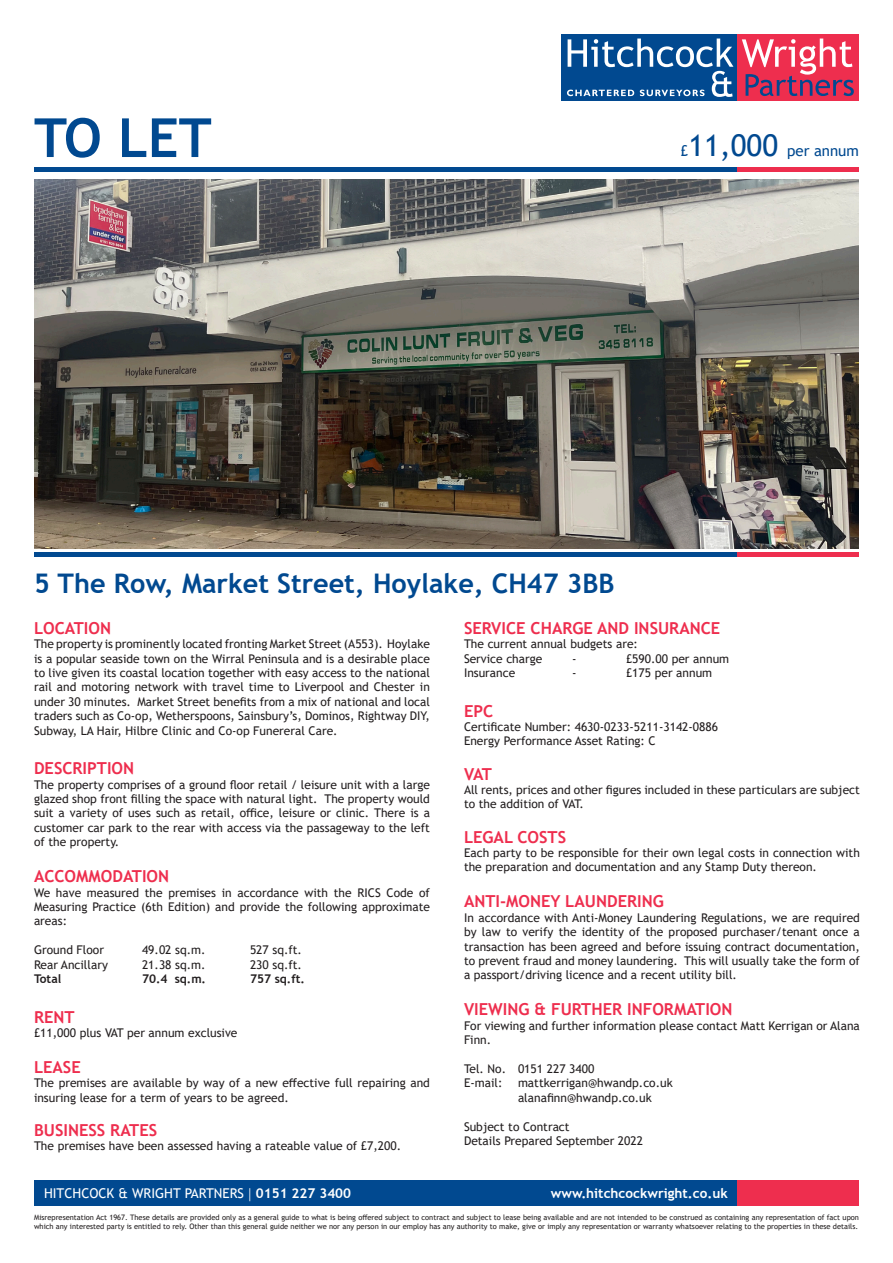
<style>
.page{position:relative;width:893px;height:1263px;background:#fff}
.page>*{position:absolute;margin:0;border:0;box-sizing:border-box;transform-origin:0 0}
.t1{font:700 54px "Trebuchet MS";color:#014990}
.t2{font:700 27px "Trebuchet MS";color:#014990}
.t3{font:700 16.5px "Trebuchet MS";color:#ee2e4e}
.t4{font:15px "Trebuchet MS";color:#014990}
.t5{font:13.5px "Trebuchet MS";color:#fff}
.t6{font:700 13.5px "Trebuchet MS";color:#fff}
.t7{font:12px/14.4px "Trebuchet MS";color:#231f20;text-align:justify}
.t8{font:700 12px "Trebuchet MS";color:#231f20}
.t9{font:7.5px/9px "Trebuchet MS";color:#231f20}
.s1{font-size:30px}
.s2{font-size:15.75px}
.s3{font-weight:700}
</style>
<div class="page">
<div style="left:561px;top:34px;width:178px;height:67px;background:#014990"></div>
<div style="left:738px;top:34px;width:121px;height:67px;background:#ee2e4e"></div>
<svg style="left:742px;top:39px;width:112px;height:57px"></svg>
<svg style="left:567px;top:39px;width:166px;height:58px"></svg>
<div style="left:34px;top:1180px;width:825px;height:25px;background:#014990"></div>
<div style="left:738px;top:1180px;width:121px;height:25px;background:#ee2e4e"></div>
<div style="left:34px;top:167px;width:825px;height:5px;background:#014990"></div>
<div style="left:738px;top:167px;width:121px;height:5px;background:#ee2e4e"></div>
<hr style="left:34px;top:553px;width:825px;height:4px;background:#014990">
<hr style="left:738px;top:553px;width:121px;height:4px;background:#ee2e4e">
<img style="left:34px;top:179px;width:825px;height:370px">
<p class="t1" style="left:34px;top:104px;width:179px">TO LET</p>
<p class="t4" style="left:681px;top:141px;width:180px">£<span class="s1">11,000</span> per annum</p>
<p class="t2" style="left:34px;top:567px;width:582px">5 The Row, Market Street, Hoylake, CH47 3BB</p>
<p class="t3" style="left:34px;top:617px;width:78px">LOCATION</p>
<p class="t7" style="left:34px;top:637px;width:397px">The property is prominently located fronting Market Street (A553). Hoylake is a popular seaside town on the Wirral Peninsula and is a desirable place to live given its coastal location together with easy access to the national rail and motoring network with travel time to Liverpool and Chester in under 30 minutes. Market Street benefits from a mix of national and local traders such as Co-op, Wetherspoons, Sainsbury’s, Dominos, Rightway DIY, Subway, LA Hair, Hilbre Clinic and Co-op Funereral Care.</p>
<p class="t3" style="left:34px;top:758px;width:102px">DESCRIPTION</p>
<p class="t7" style="left:34px;top:777px;width:397px">The property comprises of a ground floor retail / leisure unit with a large glazed shop front filling the space with natural light. The property would suit a variety of uses such as retail, office, leisure or clinic. There is a customer car park to the rear with access via the passageway to the left of the property.</p>
<p class="t3" style="left:34px;top:866px;width:137px">ACCOMMODATION</p>
<p class="t7" style="left:34px;top:885px;width:397px">We have measured the premises in accordance with the RICS Code of Measuring Practice (6th Edition) and provide the following approximate areas:</p>
<p class="t7" style="left:34px;top:943px;width:72px">Ground Floor</p>
<p class="t7" style="left:142px;top:943px;width:65px">49.02 sq.m.</p>
<p class="t7" style="left:250px;top:943px;width:54px">527 sq.ft.</p>
<p class="t7" style="left:34px;top:957px;width:75px">Rear Ancillary</p>
<p class="t7" style="left:142px;top:957px;width:65px">21.38 sq.m.</p>
<p class="t7" style="left:250px;top:957px;width:54px">230 sq.ft.</p>
<p class="t8" style="left:34px;top:971px;width:29px">Total</p>
<p class="t8" style="left:142px;top:971px;width:66px">70.4 sq.m.</p>
<p class="t8" style="left:250px;top:971px;width:56px">757 sq.ft.</p>
<p class="t3" style="left:34px;top:1006px;width:42px">RENT</p>
<p class="t7" style="left:34px;top:1025px;width:205px">£11,000 plus VAT per annum exclusive</p>
<p class="t3" style="left:34px;top:1057px;width:48px">LEASE</p>
<p class="t7" style="left:34px;top:1076px;width:397px">The premises are available by way of a new effective full repairing and insuring lease for a term of years to be agreed.</p>
<p class="t3" style="left:34px;top:1120px;width:125px">BUSINESS RATES</p>
<p class="t7" style="left:34px;top:1139px;width:369px">The premises have been assessed having a rateable value of £7,200.</p>
<p class="t3" style="left:464px;top:617px;width:258px">SERVICE CHARGE AND INSURANCE</p>
<p class="t7" style="left:464px;top:637px;width:175px">The current annual budgets are:</p>
<p class="t7" style="left:464px;top:651px;width:80px">Service charge</p>
<p class="t7" style="left:572px;top:651px;width:6px">-</p>
<p class="t7" style="left:626px;top:651px;width:105px">£590.00 per annum</p>
<p class="t7" style="left:464px;top:665px;width:53px">Insurance</p>
<p class="t7" style="left:572px;top:665px;width:6px">-</p>
<p class="t7" style="left:626px;top:665px;width:88px">£175 per annum</p>
<p class="t3" style="left:464px;top:700px;width:31px">EPC</p>
<p class="t7" style="left:464px;top:719px;width:256px">Certificate Number: 4630-0233-5211-3142-0886</p>
<p class="t7" style="left:464px;top:734px;width:193px">Energy Performance Asset Rating: C</p>
<p class="t3" style="left:464px;top:763px;width:30px">VAT</p>
<p class="t7" style="left:464px;top:782px;width:397px">All rents, prices and other figures included in these particulars are subject to the addition of VAT.</p>
<p class="t3" style="left:464px;top:826px;width:104px">LEGAL COSTS</p>
<p class="t7" style="left:464px;top:845px;width:397px">Each party to be responsible for their own legal costs in connection with the preparation and documentation and any Stamp Duty thereon.</p>
<p class="t3" style="left:464px;top:891px;width:201px">ANTI-MONEY LAUNDERING</p>
<p class="t7" style="left:464px;top:910px;width:397px">In accordance with Anti-Money Laundering Regulations, we are required by law to verify the identity of the proposed purchaser/tenant once a transaction has been agreed and before issuing contract documentation, to prevent fraud and money laundering. This will usually take the form of a passport/driving licence and a recent utility bill.</p>
<p class="t3" style="left:464px;top:999px;width:270px">VIEWING &amp; FURTHER INFORMATION</p>
<p class="t7" style="left:464px;top:1018px;width:397px">For viewing and further information please contact Matt Kerrigan or Alana<br>Finn.</p>
<p class="t7" style="left:464px;top:1061px;width:132px">Tel. No. 0151 227 3400</p>
<p class="t7" style="left:464px;top:1076px;width:40px">E-mail:</p>
<p class="t7" style="left:518px;top:1076px;width:156px">mattkerrigan@hwandp.co.uk</p>
<p class="t7" style="left:518px;top:1090px;width:135px">alanafinn@hwandp.co.uk</p>
<p class="t7" style="left:464px;top:1119px;width:107px">Subject to Contract</p>
<p class="t7" style="left:464px;top:1133px;width:181px">Details Prepared September 2022</p>
<p class="t5" style="left:44px;top:1184px;width:309px">HITCHCOCK &amp; WRIGHT PARTNERS <span class="s2">|</span> <span class="s3">0151 227 3400</span></p>
<p class="t6" style="left:551px;top:1184px;width:178px">www.hitchcockwright.co.uk</p>
<p class="t9" style="left:34px;top:1212px;width:826px">Misrepresentation Act 1967. These details are provided only as a general guide to what is being offered subject to contract and subject to lease being available and are not intended to be construed as containing any representation of fact upon which any interested party is entitled to rely. Other than this general guide neither we nor any person in our employ has any authority to make, give or imply any representation or warranty whatsoever relating to the properties in these details.</p>
</div>
